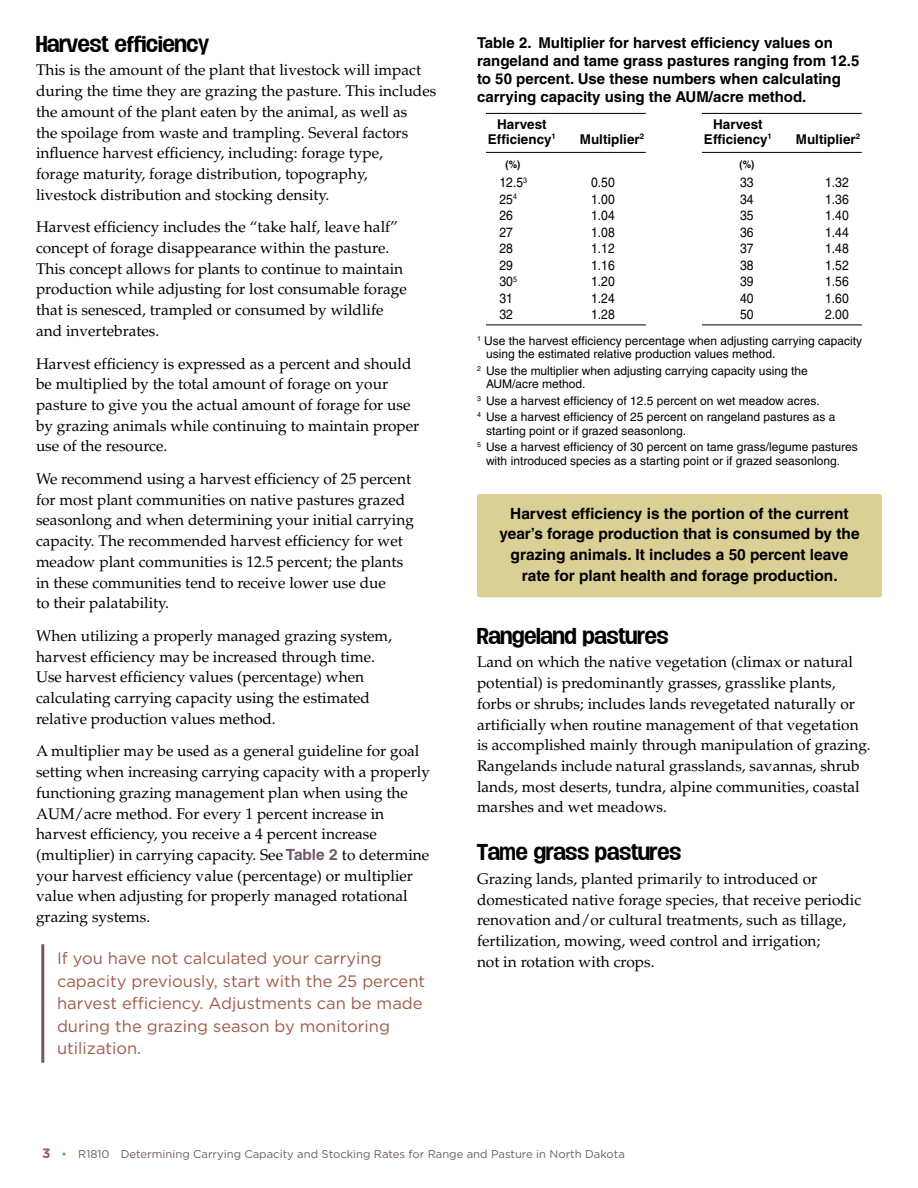
<style>
.page{position:relative;width:918px;height:1188px;background:#fff}
.page>*{position:absolute;margin:0;border:0;box-sizing:border-box;transform-origin:0 0}
.t1{font:500 21px "Duera PERSONALUSE Normal";color:#000}
.t2{font:16.5px/22.5px "Gotham";color:#a05b49}
.t3{font:15.45px/20.7px "Palatino";color:#000}
.t4{font:700 15.45px/20.7px "Helvetica";color:#000;text-align:center}
.t5{font:700 15px/18px "Helvetica";color:#000}
.t6{font:13.5px "Helvetica";color:#000;scale:.9 1}
.t7{font:700 13.5px "Helvetica";color:#000}
.t8{font:12px/13.5px "Helvetica";color:#000}
.t9{font:11.25px "Gotham";color:#6f5969}
.t10{font:700 10.5px "Helvetica";color:#000;scale:.9 1}
.s1{font-family:"Helvetica";font-weight:700;color:#6f5969}
.s2{font-weight:700;font-size:13.5px;color:#a05b49}
.s3{color:#a9813c}
</style>
<div class="page">
<hr style="left:486px;top:152px;width:160px;height:1px;background:#000">
<hr style="left:702px;top:152px;width:160px;height:1px;background:#000">
<hr style="left:486px;top:325px;width:160px;height:1px;background:#000">
<hr style="left:702px;top:325px;width:160px;height:1px;background:#000">
<hr style="left:486px;top:113px;width:160px;height:1px;background:#000">
<hr style="left:702px;top:113px;width:160px;height:1px;background:#000">
<hr style="left:41px;top:944px;width:3px;height:119px;background:#6f5969">
<div style="left:477px;top:494px;width:405px;height:103px;background:#dacf95;border-radius:3px"></div>
<h1 class="t1" style="left:36px;top:31px;width:174px">Harvest efficiency</h1>
<p class="t3" style="left:36px;top:60px;width:402px">This is the amount of the plant that livestock will impact during the time they are grazing the pasture. This includes the amount of the plant eaten by the animal, as well as<br>the spoilage from waste and trampling. Several factors influence harvest efficiency, including: forage type,<br>forage maturity, forage distribution, topography,<br>livestock distribution and stocking density.</p>
<p class="t3" style="left:36px;top:217px;width:372px">Harvest efficiency includes the “take half, leave half” concept of forage disappearance within the pasture.<br>This concept allows for plants to continue to maintain production while adjusting for lost consumable forage that is senesced, trampled or consumed by wildlife and invertebrates.</p>
<p class="t3" style="left:36px;top:353px;width:385px">Harvest efficiency is expressed as a percent and should be multiplied by the total amount of forage on your pasture to give you the actual amount of forage for use by grazing animals while continuing to maintain proper use of the resource.</p>
<p class="t3" style="left:36px;top:469px;width:379px">We recommend using a harvest efficiency of 25 percent for most plant communities on native pastures grazed seasonlong and when determining your initial carrying capacity. The recommended harvest efficiency for wet meadow plant communities is 12.5 percent; the plants in these communities tend to receive lower use due<br>to their palatability.</p>
<p class="t3" style="left:36px;top:626px;width:358px">When utilizing a properly managed grazing system, harvest efficiency may be increased through time.<br>Use harvest efficiency values (percentage) when calculating carrying capacity using the estimated relative production values method.</p>
<p class="t3" style="left:36px;top:741px;width:395px">A multiplier may be used as a general guideline for goal setting when increasing carrying capacity with a properly functioning grazing management plan when using the AUM/acre method. For every 1 percent increase in harvest efficiency, you receive a 4 percent increase (multiplier) in carrying capacity. See <span class="s1">Table 2</span> to determine your harvest efficiency value (percentage) or multiplier value when adjusting for properly managed rotational grazing systems.</p>
<p class="t2" style="left:57px;top:947px;width:370px">If you have not calculated your carrying capacity previously, start with the 25 percent harvest efficiency. Adjustments can be made during the grazing season by monitoring utilization.</p>
<p class="t5" style="left:477px;top:33px;width:384px">Table 2. Multiplier for harvest efficiency values on rangeland and tame grass pastures ranging from 12.5 to 50 percent. Use these numbers when calculating carrying capacity using the AUM/acre method.</p>
<p class="t7" style="left:497px;top:116px;width:51px">Harvest</p>
<p class="t7" style="left:713px;top:116px;width:51px">Harvest</p>
<p class="t7" style="left:488px;top:131px;width:70px">Efficiency<sup>1</sup></p>
<p class="t7" style="left:580px;top:131px;width:66px">Multiplier<sup>2</sup></p>
<p class="t7" style="left:704px;top:131px;width:70px">Efficiency<sup>1</sup></p>
<p class="t7" style="left:796px;top:131px;width:66px">Multiplier<sup>2</sup></p>
<p class="t10" style="left:506px;top:157px;width:18px">(%)</p>
<p class="t10" style="left:740px;top:157px;width:18px">(%)</p>
<p class="t6" style="left:500px;top:175px;width:32px">12.5<sup>3</sup></p>
<p class="t6" style="left:591px;top:175px;width:28px">0.50</p>
<p class="t6" style="left:740px;top:175px;width:17px">33</p>
<p class="t6" style="left:825px;top:175px;width:28px">1.32</p>
<p class="t6" style="left:499px;top:191px;width:21px">25<sup>4</sup></p>
<p class="t6" style="left:591px;top:191px;width:28px">1.00</p>
<p class="t6" style="left:740px;top:191px;width:17px">34</p>
<p class="t6" style="left:825px;top:191px;width:28px">1.36</p>
<p class="t6" style="left:500px;top:208px;width:17px">26</p>
<p class="t6" style="left:591px;top:208px;width:28px">1.04</p>
<p class="t6" style="left:740px;top:208px;width:17px">35</p>
<p class="t6" style="left:825px;top:208px;width:28px">1.40</p>
<p class="t6" style="left:499px;top:224px;width:17px">27</p>
<p class="t6" style="left:591px;top:224px;width:28px">1.08</p>
<p class="t6" style="left:740px;top:224px;width:17px">36</p>
<p class="t6" style="left:825px;top:224px;width:28px">1.44</p>
<p class="t6" style="left:499px;top:241px;width:17px">28</p>
<p class="t6" style="left:591px;top:241px;width:28px">1.12</p>
<p class="t6" style="left:740px;top:241px;width:17px">37</p>
<p class="t6" style="left:825px;top:241px;width:28px">1.48</p>
<p class="t6" style="left:499px;top:257px;width:17px">29</p>
<p class="t6" style="left:591px;top:257px;width:28px">1.16</p>
<p class="t6" style="left:740px;top:257px;width:17px">38</p>
<p class="t6" style="left:825px;top:257px;width:28px">1.52</p>
<p class="t6" style="left:499px;top:273px;width:21px">30<sup>5</sup></p>
<p class="t6" style="left:591px;top:274px;width:28px">1.20</p>
<p class="t6" style="left:740px;top:274px;width:17px">39</p>
<p class="t6" style="left:825px;top:274px;width:28px">1.56</p>
<p class="t6" style="left:500px;top:290px;width:17px">31</p>
<p class="t6" style="left:591px;top:290px;width:28px">1.24</p>
<p class="t6" style="left:740px;top:290px;width:17px">40</p>
<p class="t6" style="left:825px;top:290px;width:28px">1.60</p>
<p class="t6" style="left:499px;top:307px;width:17px">32</p>
<p class="t6" style="left:591px;top:307px;width:28px">1.28</p>
<p class="t6" style="left:740px;top:307px;width:17px">50</p>
<p class="t6" style="left:825px;top:307px;width:28px">2.00</p>
<p class="t8" style="left:486px;top:334px;width:378px;text-indent:-9px"><sup>1</sup> Use the harvest efficiency percentage when adjusting carrying capacity using the estimated relative production values method.</p>
<p class="t8" style="left:486px;top:364px;width:323px;text-indent:-9px"><sup>2</sup> Use the multiplier when adjusting carrying capacity using the<br>AUM/acre method.</p>
<p class="t8" style="left:477px;top:392px;width:360px;line-height:16.5px"><sup>3</sup> Use a harvest efficiency of 12.5 percent on wet meadow acres.<br><sup>4</sup> Use a harvest efficiency of 25 percent on rangeland pastures as a</p>
<p class="t8" style="left:477px;top:422px;width:382px;line-height:16.5px;text-indent:9px">starting point or if grazed seasonlong.<br><sup>5</sup> Use a harvest efficiency of 30 percent on tame grass/legume pastures</p>
<p class="t8" style="left:486px;top:454px;width:356px">with introduced species as a starting point or if grazed seasonlong.</p>
<p class="t4" style="left:499px;top:503px;width:362px">Harvest efficiency is the portion of the current year’s forage production that is consumed by the grazing animals. It includes a 50 percent leave rate for plant health and forage production.</p>
<h1 class="t1" style="left:477px;top:623px;width:193px">Rangeland pastures</h1>
<p class="t3" style="left:477px;top:652px;width:395px">Land on which the native vegetation (climax or natural potential) is predominantly grasses, grasslike plants, forbs or shrubs; includes lands revegetated naturally or artificially when routine management of that vegetation is accomplished mainly through manipulation of grazing.<br>Rangelands include natural grasslands, savannas, shrub lands, most deserts, tundra, alpine communities, coastal marshes and wet meadows.</p>
<h1 class="t1" style="left:477px;top:839px;width:206px">Tame grass pastures</h1>
<p class="t3" style="left:477px;top:869px;width:386px">Grazing lands, planted primarily to introduced or domesticated native forage species, that receive periodic renovation and/or cultural treatments, such as tillage, fertilization, mowing, weed control and irrigation;<br>not in rotation with crops.</p>
<p class="t9" style="left:42px;top:1147px;width:584px"><span class="s2">3</span> <span class="s3">•</span> R1810 Determining Carrying Capacity and Stocking Rates for Range and Pasture in North Dakota</p>
</div>
